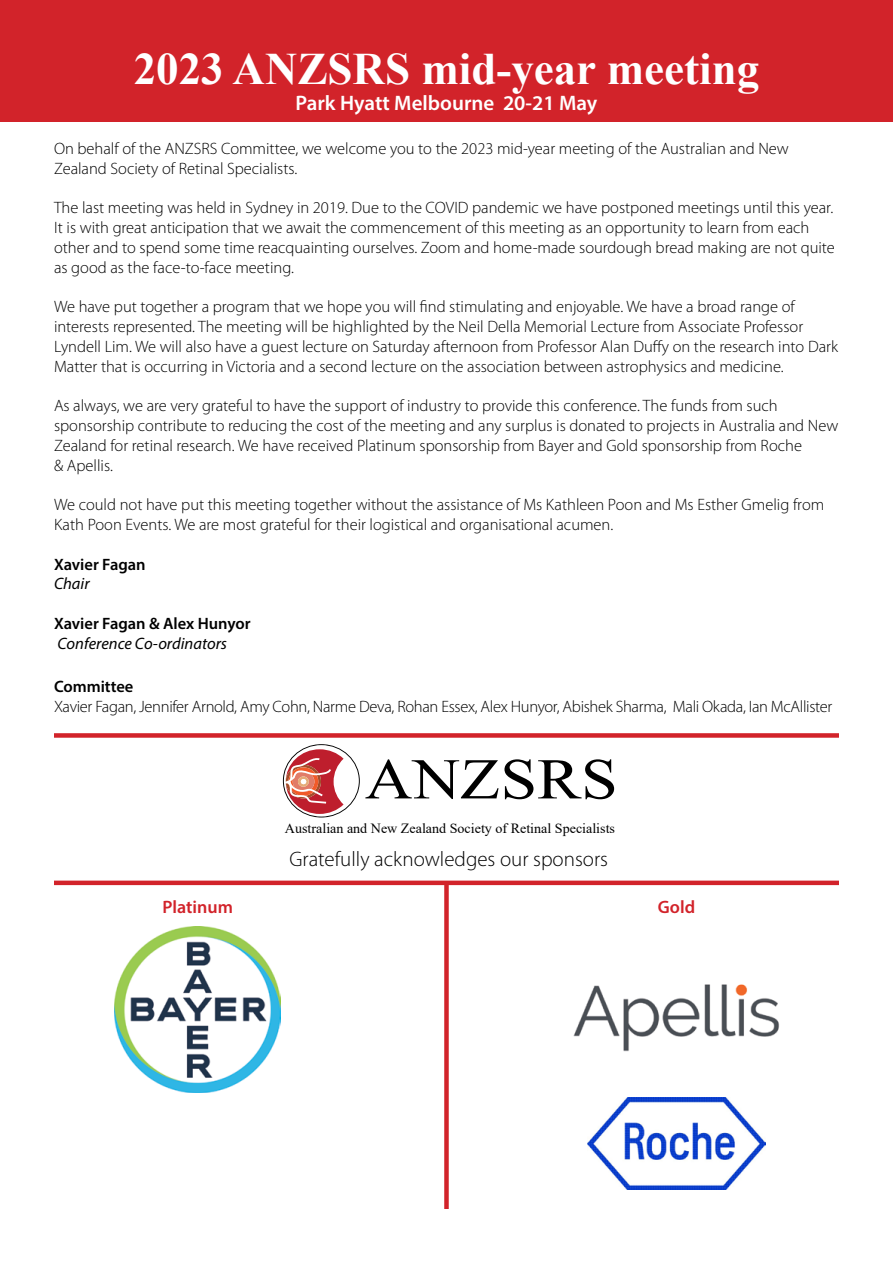
<style>
.page{position:relative;width:893px;height:1263px;background:#fff}
.page>*{position:absolute;margin:0;border:0;box-sizing:border-box;transform-origin:0 0}
.t1{font:57.6px "Times New Roman";color:#000;scale:1.14 1}
.t2{font:700 45px "Times New Roman";color:#fff}
.t3{font:300 21px "Myriad Pro";color:#000}
.t4{font:600 21px "Myriad Pro";color:#fff}
.t5{font:600 18px "Myriad Pro";color:#d2232a}
.t6{font:300 16.5px/19.8px "Myriad Pro";color:#000}
.t7{font:300 16.5px "Myriad Pro";letter-spacing:-.02em;color:#000}
.t8{font:600 16.5px "Myriad Pro";color:#000}
.t9{font:italic 16.5px "Myriad Pro";color:#000}
.t10{font:14.1px "Times New Roman";color:#000}
</style>
<div class="page">
<div style="left:54px;top:733px;width:785px;height:5px;background:#d2232a"></div>
<div style="left:54px;top:880px;width:785px;height:5px;background:#d2232a"></div>
<div style="left:444px;top:883px;width:5px;height:326px;background:#d2232a"></div>
<img style="left:573px;top:984px;width:207px;height:67px">
<img style="left:588px;top:1097px;width:177px;height:92px">
<svg style="left:283px;top:744px;width:77px;height:73px"></svg>
<img style="left:115px;top:927px;width:166px;height:166px">
<div style="left:0;top:0;width:893px;height:122px;background:#d2232a"></div>
<h2 class="t2" style="left:134px;top:37px;width:627px">2023 ANZSRS mid-year meeting</h2>
<p class="t4" style="left:296px;top:89px;width:303px">Park Hyatt Melbourne 20-21 May</p>
<p class="t6" style="left:54px;top:139px;width:736px">On behalf of the ANZSRS Committee, we welcome you to the 2023 mid-year meeting of the Australian and New<br>Zealand Society of Retinal Specialists.</p>
<p class="t6" style="left:54px;top:198px;width:782px">The last meeting was held in Sydney in 2019. Due to the COVID pandemic we have postponed meetings until this year.<br>It is with great anticipation that we await the commencement of this meeting as an opportunity to learn from each other and to spend some time reacquainting ourselves. Zoom and home-made sourdough bread making are not quite as good as the face-to-face meeting.</p>
<p class="t6" style="left:54px;top:297px;width:786px">We have put together a program that we hope you will find stimulating and enjoyable. We have a broad range of interests represented. The meeting will be highlighted by the Neil Della Memorial Lecture from Associate Professor Lyndell Lim. We will also have a guest lecture on Saturday afternoon from Professor Alan Duffy on the research into Dark Matter that is occurring in Victoria and a second lecture on the association between astrophysics and medicine.</p>
<p class="t6" style="left:54px;top:396px;width:786px">As always, we are very grateful to have the support of industry to provide this conference. The funds from such sponsorship contribute to reducing the cost of the meeting and any surplus is donated to projects in Australia and New Zealand for retinal research. We have received Platinum sponsorship from Bayer and Gold sponsorship from Roche<br>&amp; Apellis.</p>
<p class="t6" style="left:54px;top:495px;width:772px">We could not have put this meeting together without the assistance of Ms Kathleen Poon and Ms Esther Gmelig from<br>Kath Poon Events. We are most grateful for their logistical and organisational acumen.</p>
<p class="t8" style="left:54px;top:554px;width:93px">Xavier Fagan</p>
<p class="t9" style="left:54px;top:574px;width:37px">Chair</p>
<p class="t8" style="left:54px;top:613px;width:198px">Xavier Fagan &amp; Alex Hunyor</p>
<p class="t9" style="left:58px;top:633px;width:171px">Conference Co-ordinators</p>
<p class="t8" style="left:54px;top:676px;width:81px">Committee</p>
<p class="t7" style="left:54px;top:697px;width:780px">Xavier Fagan, Jennifer Arnold, Amy Cohn, Narme Deva, Rohan Essex, Alex Hunyor, Abishek Sharma, Mali Okada, Ian McAllister</p>
<h1 class="t1" style="left:365px;top:738px;width:223px">ANZSRS</h1>
<p class="t10" style="left:285px;top:819px;width:332px">Australian and New Zealand Society of Retinal Specialists</p>
<p class="t3" style="left:289px;top:848px;width:320px">Gratefully acknowledges our sponsors</p>
<p class="t5" style="left:163px;top:895px;width:72px">Platinum</p>
<p class="t5" style="left:658px;top:895px;width:39px">Gold</p>
</div>
